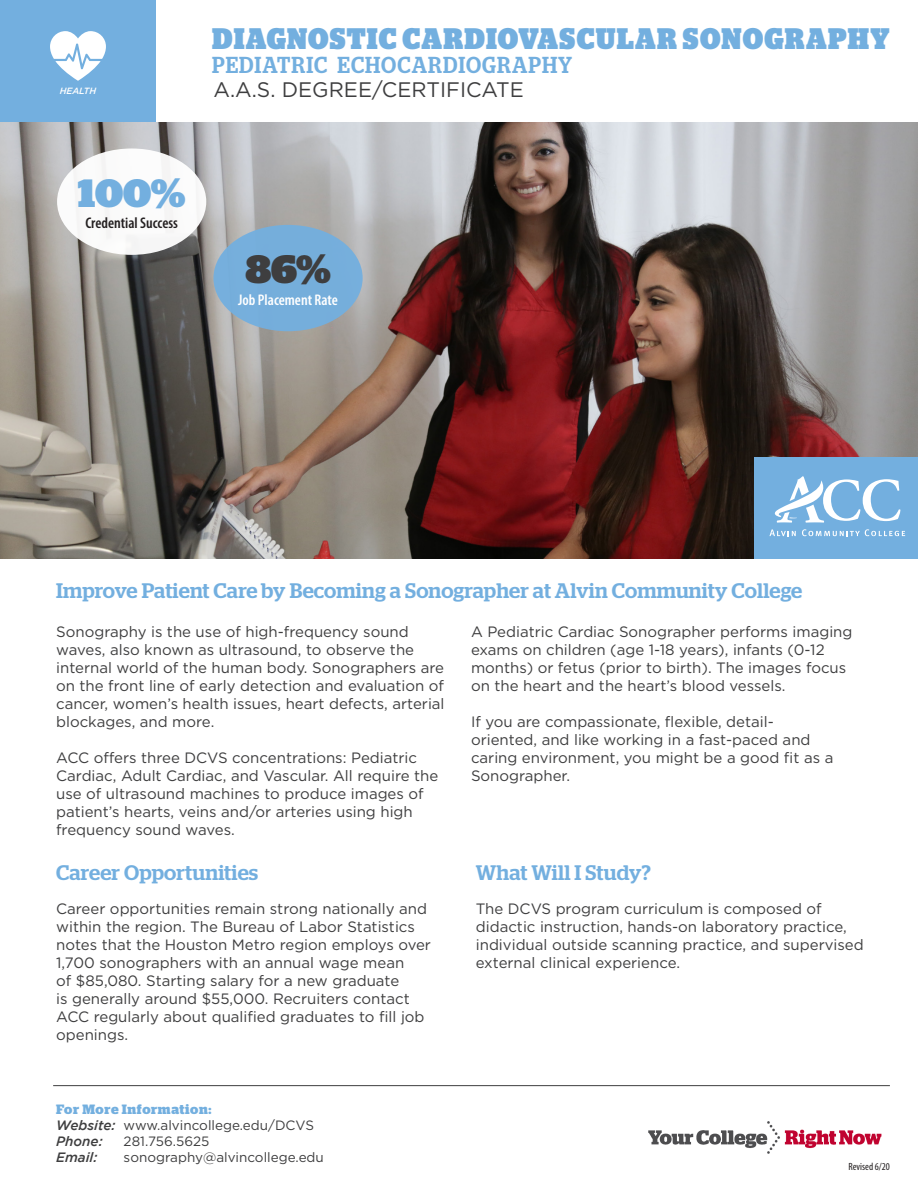
<style>
.page{position:relative;width:918px;height:1188px;background:#fff}
.page>*{position:absolute;margin:0;border:0;box-sizing:border-box;transform-origin:0 0}
.t1{font:900 39.45px "Stag";color:#73afdf}
.t2{font:900 39.45px "Stag";color:#3e3e3f}
.t3{font:900 29.7px "Stag";letter-spacing:.05em;color:#73afdf;scale:.91 1}
.t4{font:500 23.1px "Stag";letter-spacing:.05em;color:#73afdf;scale:.91 1}
.t5{font:500 21px "Stag";letter-spacing:.01em;color:#73afdf}
.t6{font:21px "Gotham";color:#3e3e3f}
.t7{font:600 condensed 15.45px "Myriad Pro";color:#231f20}
.t8{font:600 condensed 15.45px "Myriad Pro";color:#fff}
.t9{font:15px/18px "Gotham";color:#3e3e3f}
.t10{font:13.5px "Gotham";color:#3e3e3f}
.t11{font:700 13.5px "Stag";letter-spacing:.045em;color:#73afdf}
.t12{font:italic 500 13.5px "Gotham";color:#3e3e3f}
.t13{font:condensed 10.5px "Myriad Pro";color:#231f20}
.t14{font:italic 500 9px "Gotham";color:#fff}
.s1{font-weight:500;font-style:italic}
</style>
<div class="page">
<div style="left:0;top:0;width:156px;height:123px;background:#73afdf"></div>
<img style="left:0;top:122px;width:918px;height:437px">
<div style="left:57px;top:148px;width:149px;height:107px;background:#fff;border-radius:50%"></div>
<img style="left:648px;top:1121px;width:234px;height:33px">
<div style="left:755px;top:458px;width:163px;height:101px;background:#73afdf"></div>
<svg style="left:769px;top:529px;width:27px;height:7px"></svg>
<svg style="left:802px;top:529px;width:103px;height:7px"></svg>
<svg style="left:774px;top:476px;width:126px;height:47px"></svg>
<div style="left:213px;top:225px;width:150px;height:106px;background:#73afdf;border-radius:50%"></div>
<hr style="left:53px;top:1085px;width:837px;height:1px;background:#3e3e3f">
<svg style="left:50px;top:31px;width:56px;height:50px"></svg>
<p class="t14" style="left:60px;top:86px;width:38px">HEALTH</p>
<p class="t3" style="left:212px;top:21px;width:746px">DIAGNOSTIC CARDIOVASCULAR SONOGRAPHY</p>
<p class="t4" style="left:212px;top:51px;width:397px">PEDIATRIC ECHOCARDIOGRAPHY</p>
<p class="t6" style="left:213px;top:76px;width:312px">A.A.S. DEGREE/CERTIFICATE</p>
<p class="t1" style="left:78px;top:170px;width:109px">100%</p>
<p class="t7" style="left:85px;top:214px;width:94px">Credential Success</p>
<p class="t2" style="left:245px;top:246px;width:87px">86%</p>
<p class="t8" style="left:238px;top:290px;width:101px">Job Placement Rate</p>
<p class="t5" style="left:56px;top:578px;width:748px">Improve Patient Care by Becoming a Sonographer at Alvin Community College</p>
<p class="t9" style="left:56px;top:622px;width:390px">Sonography is the use of high-frequency sound waves, also known as ultrasound, to observe the internal world of the human body. Sonographers are on the front line of early detection and evaluation of cancer, women’s health issues, heart defects, arterial blockages, and more.</p>
<p class="t9" style="left:56px;top:748px;width:384px">ACC offers three DCVS concentrations: Pediatric Cardiac, Adult Cardiac, and Vascular. All require the use of ultrasound machines to produce images of patient’s hearts, veins and/or arteries using high frequency sound waves.</p>
<p class="t5" style="left:56px;top:860px;width:204px">Career Opportunities</p>
<p class="t9" style="left:56px;top:900px;width:376px">Career opportunities remain strong nationally and within the region. The Bureau of Labor Statistics notes that the Houston Metro region employs over 1,700 sonographers with an annual wage mean<br>of $85,080. Starting salary for a new graduate<br>is generally around $55,000. Recruiters contact ACC regularly about qualified graduates to fill job openings.</p>
<p class="t11" style="left:56px;top:1101px;width:157px">For More Information:</p>
<p class="t10" style="left:56px;top:1116px;width:259px"><span class="s1">Website:</span> www.alvincollege.edu/DCVS</p>
<p class="t12" style="left:56px;top:1133px;width:48px">Phone:</p>
<p class="t10" style="left:124px;top:1133px;width:87px">281.756.5625</p>
<p class="t12" style="left:56px;top:1150px;width:43px">Email:</p>
<p class="t10" style="left:124px;top:1149px;width:202px">sonography@alvincollege.edu</p>
<p class="t9" style="left:471px;top:622px;width:383px">A Pediatric Cardiac Sonographer performs imaging exams on children (age 1-18 years), infants (0-12 months) or fetus (prior to birth). The images focus on the heart and the heart’s blood vessels.</p>
<p class="t9" style="left:471px;top:712px;width:364px">If you are compassionate, flexible, detail&shy;oriented, and like working in a fast-paced and caring environment, you might be a good fit as a Sonographer.</p>
<p class="t5" style="left:476px;top:860px;width:176px">What Will I Study?</p>
<p class="t9" style="left:476px;top:900px;width:389px">The DCVS program curriculum is composed of didactic instruction, hands-on laboratory practice, individual outside scanning practice, and supervised external clinical experience.</p>
<p class="t13" style="left:848px;top:1160px;width:43px">Revised 6/20</p>
</div>
